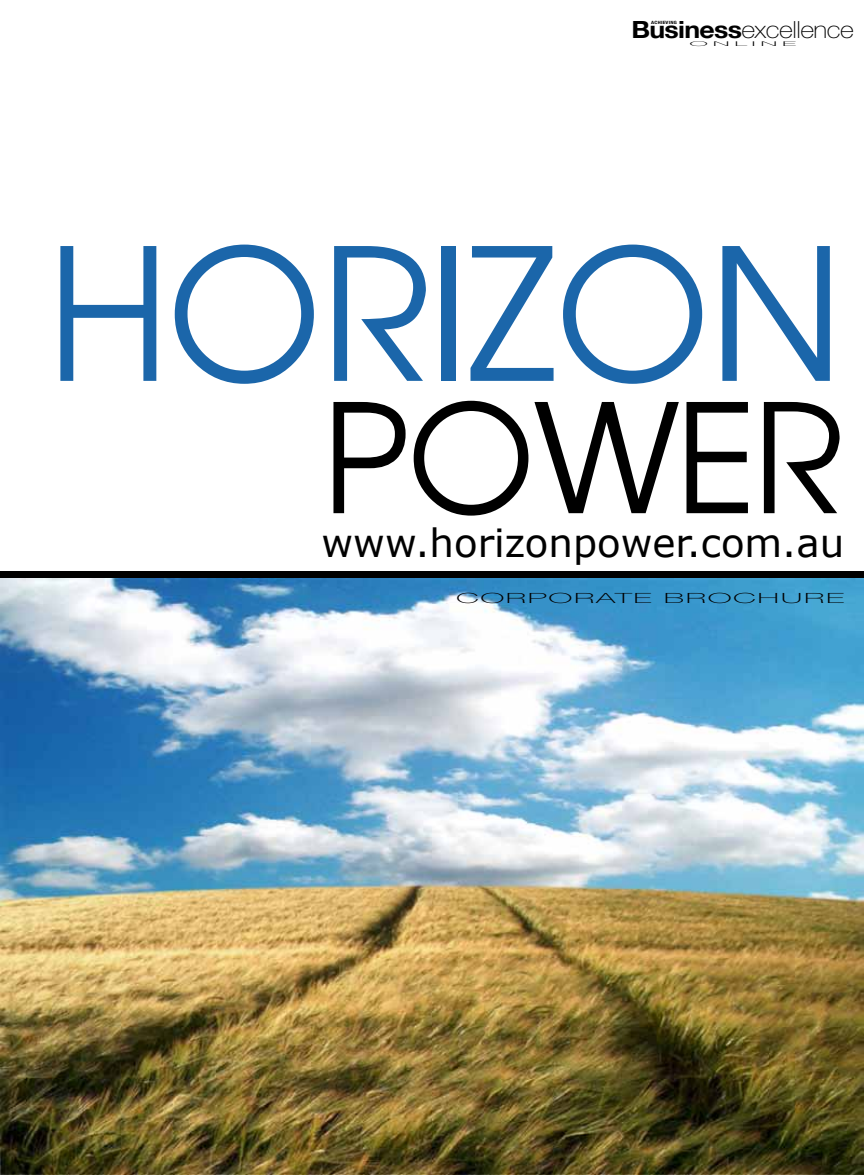
<style>
.page{position:relative;width:864px;height:1175px;background:#fff}
.page>*{position:absolute;margin:0;border:0;box-sizing:border-box;transform-origin:0 0}
.t1{font:182.1px "Avante";letter-spacing:-.02em;color:#1b66aa}
.t2{font:150.3px "Avante";letter-spacing:-.02em;color:#000}
.t3{font:38.85px "Verdana";color:#000}
.t4{font:100 23.7px "Helvetica Neue";letter-spacing:-.02em;color:#000;scale:1.13 1}
.t5{font:100 14.1px "Helvetica Neue";letter-spacing:.05em;color:#000;scale:2.3 1}
.t6{font:100 6.6px "Helvetica Neue";letter-spacing:.19em;color:#000;scale:3.82 1}
.t7{font:700 condensed 4.35px "Helvetica Neue";letter-spacing:.05em;color:#000;scale:1.25 1}
.s1{font-weight:700}
</style>
<div class="page">
<img style="left:0;top:578px;width:864px;height:596px">
<div style="left:0;top:571px;width:864px;height:7px;background:#000"></div>
<p class="t4" style="left:631px;top:16px;width:199px"><span class="s1">Business</span>excellence</p>
<p class="t7" style="left:651px;top:20px;width:22px">ACHIEVING</p>
<p class="t6" style="left:689px;top:40px;width:29px">ONLINE</p>
<h1 class="t1" style="left:46px;top:202px;width:800px">HORIZON</h1>
<h2 class="t2" style="left:322px;top:365px;width:524px">POWER</h2>
<p class="t3" style="left:322px;top:518px;width:524px">www.horizonpower.com.au</p>
<p class="t5" style="left:456px;top:590px;width:170px">CORPORATE BROCHURE</p>
</div>
